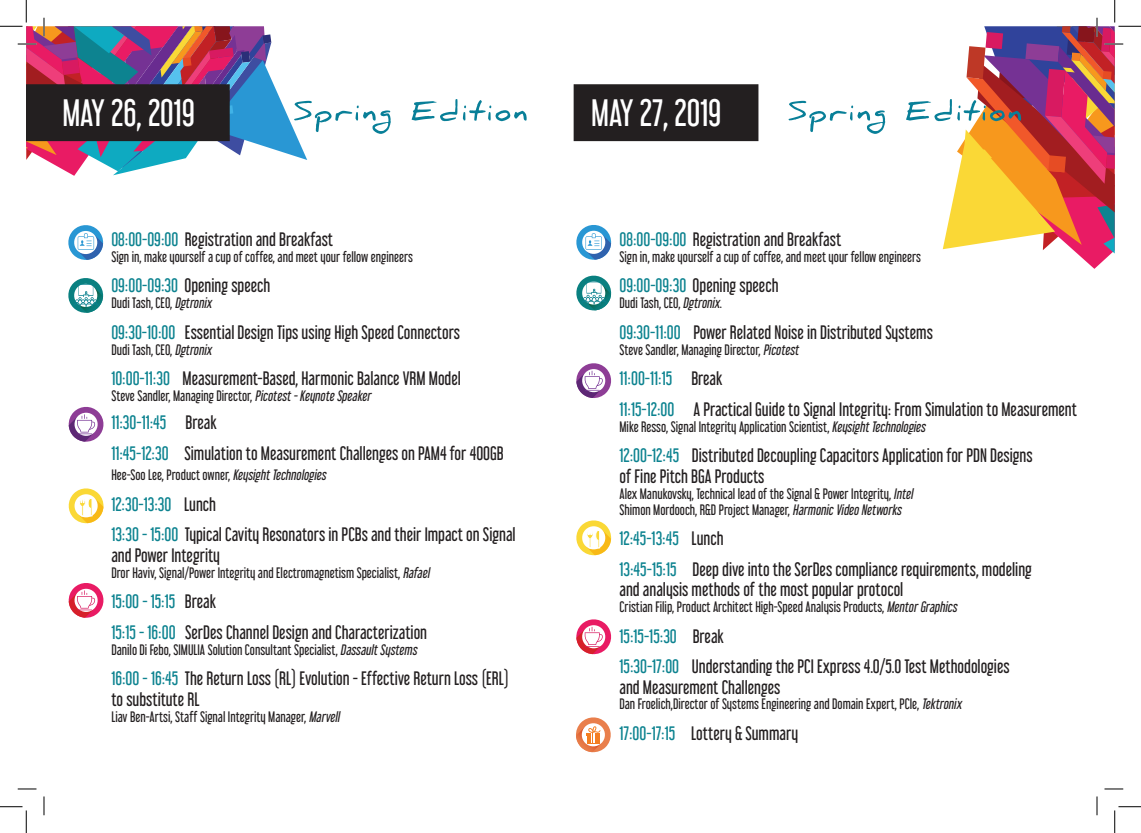
<style>
.page{position:relative;width:1141px;height:833px;background:#fff}
.page>*{position:absolute;margin:0;border:0;box-sizing:border-box;transform-origin:0 0}
.t1{font:33.5px "Libel Suit Rg";color:#fff}
.t2{font:17.12px/30.5px "Libel Suit Rg";color:#231f20}
.t3{font:17.12px "Libel Suit Rg";color:#0d8390}
.t4{font:13.25px/15.9px "Libel Suit Rg";color:#231f20}
.s1{color:#0d8390}
.s2{font-style:italic}
</style>
<div class="page">
<div style="left:574px;top:85px;width:184px;height:55px;background:#231f20"></div>
<div style="left:573px;top:84px;width:185px;height:57px;border:1px solid #231f20"></div>
<svg style="left:68px;top:583px;width:36px;height:34px"></svg>
<svg style="left:576px;top:619px;width:36px;height:35px"></svg>
<svg style="left:68px;top:407px;width:36px;height:34px"></svg>
<svg style="left:576px;top:363px;width:36px;height:35px"></svg>
<svg style="left:411px;top:99px;width:46px;height:22px"></svg>
<svg style="left:463px;top:100px;width:63px;height:21px"></svg>
<svg style="left:788px;top:101px;width:97px;height:33px"></svg>
<svg style="left:68px;top:488px;width:36px;height:35px"></svg>
<svg style="left:576px;top:520px;width:35px;height:35px"></svg>
<svg style="left:68px;top:278px;width:35px;height:35px"></svg>
<svg style="left:576px;top:275px;width:35px;height:35px"></svg>
<svg style="left:576px;top:717px;width:35px;height:35px"></svg>
<svg style="left:68px;top:225px;width:35px;height:35px"></svg>
<svg style="left:576px;top:225px;width:35px;height:35px"></svg>
<svg style="left:18px;top:788px;width:18px;height:1px"></svg>
<svg style="left:1104px;top:788px;width:19px;height:1px"></svg>
<svg style="left:43px;top:796px;width:2px;height:18px"></svg>
<svg style="left:1096px;top:796px;width:1px;height:18px"></svg>
<svg style="left:0;top:0;width:391px;height:176px"></svg>
<svg style="left:0;top:806px;width:27px;height:26px"></svg>
<svg style="left:906px;top:0;width:234px;height:269px"></svg>
<svg style="left:1114px;top:806px;width:26px;height:26px"></svg>
<h1 class="t1" style="left:62px;top:85px;width:134px">MAY 26, 2019</h1>
<p class="t2" style="left:111px;top:222px;width:223px"><span class="s1">08:00-09:00</span> Registration and Breakfast</p>
<p class="t4" style="left:111px;top:247px;width:303px">Sign ,i n make yourself a cup of coffee, and meet your fellow engineers</p>
<p class="t2" style="left:111px;top:268px;width:160px"><span class="s1">09:00-09:30</span> Opening speech</p>
<p class="t4" style="left:111px;top:293px;width:105px">D u d i Ta s h , C E O , <span class="s2">Dgtronix</span></p>
<p class="t2" style="left:185px;top:315px;width:277px">Essential Design Tips using High Speed Connectors</p>
<p class="t3" style="left:111px;top:318px;width:66px">09:30-10:00</p>
<p class="t4" style="left:111px;top:340px;width:105px">D u d i Ta s h , C E O , <span class="s2">Dgtronix</span></p>
<p class="t2" style="left:183px;top:361px;width:280px">Measurement-Based, Harmonic Balance VRM Model</p>
<p class="t3" style="left:111px;top:364px;width:60px">10:00-11:30</p>
<p class="t4" style="left:111px;top:386px;width:264px">S t e v e S a n d l e r, M a n a g i n g D i r e c t o r, <span class="s2">Picotest - Keynote Speaker</span></p>
<p class="t2" style="left:185px;top:405px;width:33px">Break</p>
<p class="t3" style="left:111px;top:408px;width:57px">11:30-11:45</p>
<p class="t2" style="left:184px;top:435px;width:321px">Simulation to Measurement Challenges on PAM4 for 400GB</p>
<p class="t3" style="left:111px;top:439px;width:59px">11:45-12:30</p>
<p class="t4" style="left:111px;top:465px;width:219px">H e e - S o o L e e , P r o d u c t o w n e r, <span class="s2">Keysight Technologies</span></p>
<p class="t2" style="left:184px;top:486px;width:33px">Lunch</p>
<p class="t2" style="left:111px;top:486px;width:406px"><span class="s1">12:30-13:30<br>13:30 - 15:00</span> Typical Cavity Resonators in PCBs and their Impact on Signal</p>
<p class="t2" style="left:111px;top:537px;width:110px">and Power Integrity</p>
<p class="t4" style="left:111px;top:563px;width:323px">Dror Haviv, Signal/Power Integrity and Electromagnetism Specialist, <span class="s2">Rafael</span></p>
<p class="t2" style="left:185px;top:584px;width:33px">Break</p>
<p class="t3" style="left:111px;top:587px;width:65px">15:00 - 15:15</p>
<p class="t2" style="left:185px;top:614px;width:243px">SerDes Channel Design and Characterization</p>
<p class="t3" style="left:111px;top:617px;width:66px">15:15 - 16:00</p>
<p class="t4" style="left:111px;top:639px;width:310px">D a n i l o D i F e b o , S I M U L I A S o l u t i o n C o n s u l t a n t S p e c i a l i s t , <span class="s2">Dassault Systems</span></p>
<p class="t2" style="left:111px;top:666px;width:399px;line-height:20.5px"><span class="s1">16:00 - 16:45</span> The Return Loss (RL) Evolution - Effective Return Loss (ERL( to substitute RL</p>
<p class="t4" style="left:111px;top:706px;width:233px">Liav Ben-Artsi, Staff Signal Integrity Manager, <span class="s2">Marvell</span></p>
<h1 class="t1" style="left:591px;top:85px;width:132px">MAY 27, 2019</h1>
<p class="t2" style="left:619px;top:222px;width:223px"><span class="s1">08:00-09:00</span> Registration and Breakfast</p>
<p class="t4" style="left:619px;top:247px;width:303px">Sign ,i n make yourself a cup of coffee, and meet your fellow engineers</p>
<p class="t2" style="left:619px;top:268px;width:160px"><span class="s1">09:00-09:30</span> Opening speech</p>
<p class="t4" style="left:719px;top:293px;width:4px">.</p>
<p class="t4" style="left:619px;top:293px;width:105px">D u d i Ta s h , C E O , <span class="s2">Dgtronix</span></p>
<p class="t2" style="left:693px;top:314px;width:241px">Power Related Noise in Distributed Systems</p>
<p class="t3" style="left:619px;top:318px;width:63px">09:30-11:00</p>
<p class="t4" style="left:619px;top:340px;width:184px">Steve Sandler, Managing Director, <span class="s2">Picotest</span></p>
<p class="t2" style="left:691px;top:361px;width:33px">Break</p>
<p class="t3" style="left:619px;top:364px;width:54px">11:00-11:15</p>
<p class="t2" style="left:693px;top:391px;width:385px">A Practical Guide to Signal Integrity: From Simulation to Measurement</p>
<p class="t3" style="left:619px;top:394px;width:56px">11:15-12:00</p>
<p class="t4" style="left:619px;top:417px;width:311px">M i k e R e s s o , S i g n a l I n t e g r i t y A p p l i c a t i o n S c i e n t i s t , <span class="s2">Keysight Technologies</span></p>
<p class="t2" style="left:691px;top:438px;width:342px">Distributed Decoupling Capacitors Application for PDN Designs</p>
<p class="t3" style="left:619px;top:441px;width:61px">12:00-12:45</p>
<p class="t2" style="left:619px;top:458px;width:146px">of Fine Pitch BGA Products</p>
<p class="t4" style="left:619px;top:483px;width:298px">Alex Manukovsky, Technical lead of the Signal &amp; Power Integrity, <span class="s2">Intel<br></span>S h i m o n M o r d o o c h D&amp;R, P r oj e c t M a n a g e r, <span class="s2">Harmonic Video Networks</span></p>
<p class="t2" style="left:691px;top:521px;width:33px">Lunch</p>
<p class="t3" style="left:619px;top:524px;width:61px">12:45-13:45</p>
<p class="t2" style="left:692px;top:551px;width:341px">Deep dive into the SerDes compliance requirements, modeling</p>
<p class="t3" style="left:619px;top:554px;width:59px">13:45-15:15</p>
<p class="t2" style="left:619px;top:572px;width:285px">and analysis methods of the most popular protocol</p>
<p class="t4" style="left:619px;top:597px;width:342px">C r i s t i a n F i l i p , P r o d u c t A r c h i t e c t H i g h - S p e e d A n a l y s i s P r o d u c t s , <span class="s2">Mentor Graphics</span></p>
<p class="t2" style="left:692px;top:618px;width:33px">Break</p>
<p class="t3" style="left:619px;top:621px;width:59px">15:15-15:30</p>
<p class="t2" style="left:691px;top:648px;width:319px">Understanding the PCI Express 4.0/5.0 Test Methodologies</p>
<p class="t3" style="left:619px;top:652px;width:61px">15:30-17:00</p>
<p class="t2" style="left:619px;top:669px;width:162px">and Measurement Challenges</p>
<p class="t4" style="left:619px;top:694px;width:347px">Dan Froelich,Director of Systems Engineering a n d D o m a i n E x p e r t , P C I e , <span class="s2">Tektronix</span></p>
<p class="t2" style="left:691px;top:715px;width:108px">Lottery &amp; Summary</p>
<p class="t3" style="left:619px;top:718px;width:57px">17:00-17:15</p>
</div>
